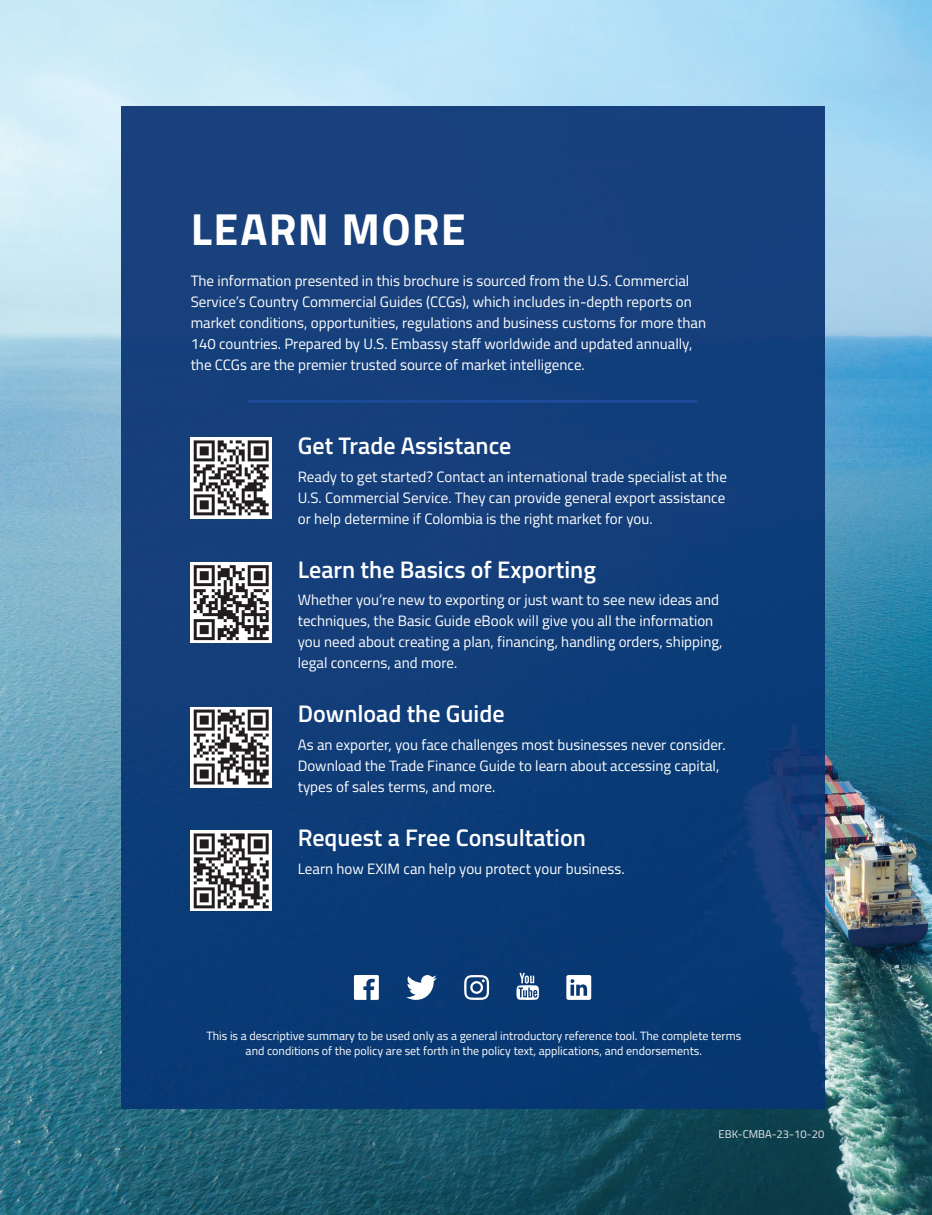
<style>
.page{position:relative;width:932px;height:1215px;background:#fff}
.page>*{position:absolute;margin:0;border:0;box-sizing:border-box;transform-origin:0 0}
.t1{font:700 45px "Titillium Web";letter-spacing:.025em;color:#fff}
.t2{font:600 24px "Titillium Web";color:#fff}
.t3{font:15px/21px "Titillium Web";color:#fff}
.t4{font:12px/15px "Titillium Web";color:#fff;text-align:center}
.t5{font:11.25px "Titillium Web";color:#e6e7e9}
</style>
<div class="page">
<img style="left:0;top:0;width:932px;height:1215px">
<img style="left:121px;top:106px;width:703px;height:1003px">
<hr style="left:248px;top:400px;width:449px;height:3px;background:#1e4a9c">
<svg style="left:191px;top:437px;width:81px;height:81px"></svg>
<svg style="left:194px;top:440px;width:75px;height:75px"></svg>
<svg style="left:191px;top:562px;width:81px;height:81px"></svg>
<svg style="left:194px;top:565px;width:75px;height:75px"></svg>
<svg style="left:191px;top:707px;width:81px;height:81px"></svg>
<svg style="left:194px;top:710px;width:75px;height:75px"></svg>
<svg style="left:191px;top:830px;width:81px;height:81px"></svg>
<svg style="left:194px;top:833px;width:75px;height:75px"></svg>
<svg style="left:354px;top:975px;width:25px;height:25px"></svg>
<svg style="left:406px;top:975px;width:31px;height:25px"></svg>
<svg style="left:464px;top:975px;width:25px;height:25px"></svg>
<svg style="left:516px;top:973px;width:23px;height:27px"></svg>
<svg style="left:566px;top:975px;width:25px;height:25px"></svg>
<h1 class="t1" style="left:191px;top:195px;width:276px">LEARN MORE</h1>
<p class="t3" style="left:191px;top:270px;width:517px">The information presented in this brochure is sourced from the U.S. Commercial Service’s Country Commercial Guides (CCGs), which includes in-depth reports on market conditions, opportunities, regulations and business customs for more than 140 countries. Prepared by U.S. Embassy staff worldwide and updated annually, the CCGs are the premier trusted source of market intelligence.</p>
<h2 class="t2" style="left:298px;top:427px;width:215px">Get Trade Assistance</h2>
<p class="t3" style="left:298px;top:465px;width:430px;text-align:justify">Ready to get started? Contact an international trade specialist at the U.S. Commercial Service. They can provide general export assistance or help determine if Colombia is the right market for you.</p>
<h2 class="t2" style="left:298px;top:551px;width:300px">Learn the Basics of Exporting</h2>
<p class="t3" style="left:298px;top:589px;width:426px">Whether you’re new to exporting or just want to see new ideas and techniques, the Basic Guide eBook will give you all the information you need about creating a plan, financing, handling orders, shipping, legal concerns, and more.</p>
<h2 class="t2" style="left:298px;top:696px;width:208px">Download the Guide</h2>
<p class="t3" style="left:298px;top:734px;width:429px">As an exporter, you face challenges most businesses never consider.<br>Download the Trade Finance Guide to learn about accessing capital, types of sales terms, and more.</p>
<h2 class="t2" style="left:298px;top:820px;width:289px">Request a Free Consultation</h2>
<p class="t3" style="left:298px;top:857px;width:328px">Learn how EXIM can help you protect your business.</p>
<p class="t4" style="left:206px;top:1028px;width:536px">This is a descriptive summary to be used only as a general introductory reference tool. The complete terms and conditions of the policy are set forth in the policy text, applications, and endorsements.</p>
<p class="t5" style="left:718px;top:1126px;width:107px">EBK-CMBA-23-10-20</p>
</div>
